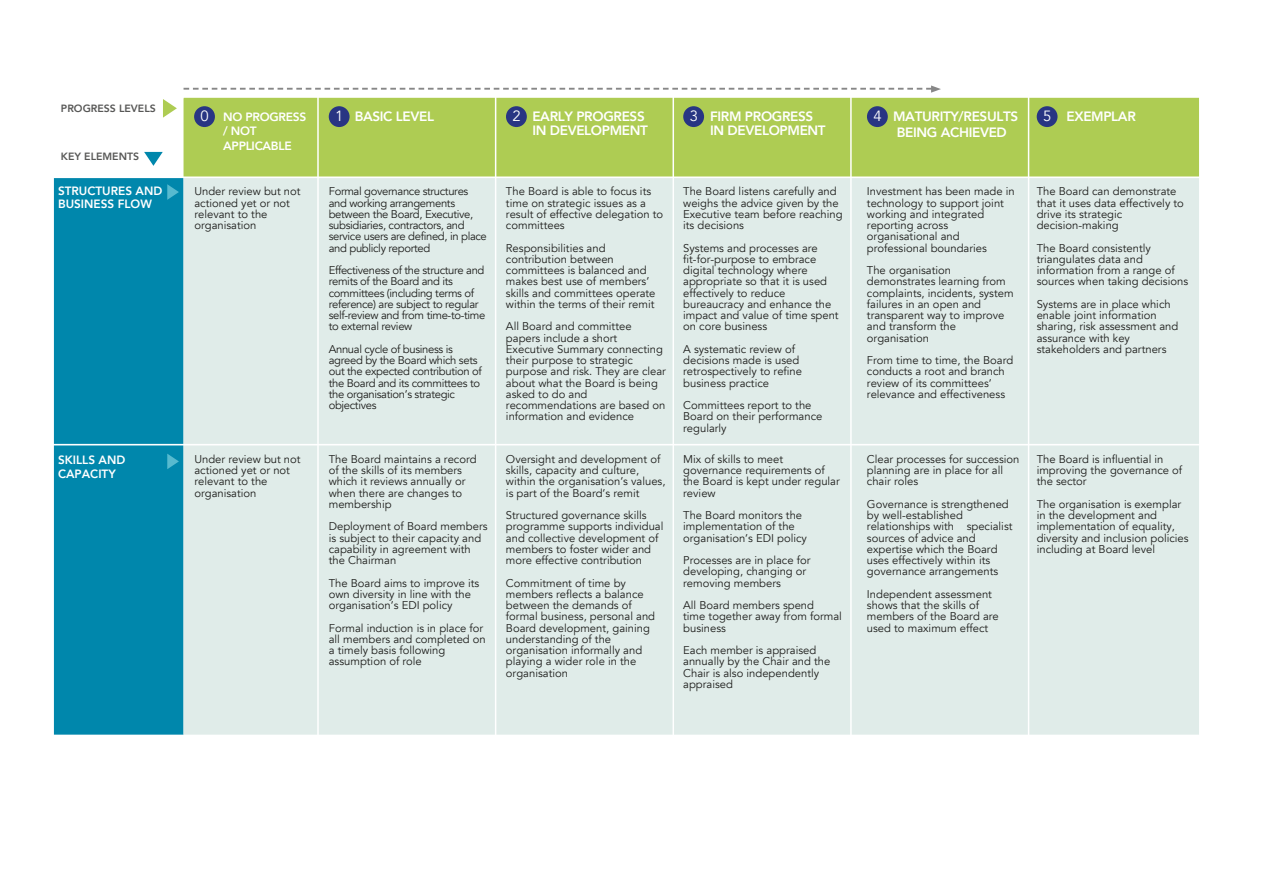
<style>
.page{position:relative;width:1263px;height:893px;background:#fff}
.page>*{position:absolute;margin:0;border:0;box-sizing:border-box;transform-origin:0 0}
.t1{font:14.85px "Avenir";color:#fff}
.t2{font:800 13.5px/13.5px "Avenir";letter-spacing:-.025em;color:#fff}
.t3{font:800 12px/13.5px "Avenir";color:#fff}
.t4{font:800 12px/14.4px "Avenir";letter-spacing:-.025em;color:#fff}
.t5{font:11.25px/11.2px "Avenir";color:#1d1d1b}
.t6{font:11.25px/11.2px "Avenir";letter-spacing:-.03em;color:#1d1d1b}
.t7{font:800 10.5px "Avenir";color:#575756}
.s1{font-weight:400;font-size:14.85px}
</style>
<div class="page">
<svg style="left:184px;top:85px;width:757px;height:8px"></svg>
<div style="left:184px;top:98px;width:1015px;height:78px;background:#aecc53"></div>
<div style="left:54px;top:178px;width:130px;height:557px;background:#0087ac"></div>
<div style="left:184px;top:178px;width:1015px;height:557px;background:#e0ece9"></div>
<hr style="left:495px;top:94px;width:1px;height:679px;background:#fff">
<hr style="left:317px;top:94px;width:2px;height:679px;background:#fff">
<hr style="left:672px;top:94px;width:2px;height:679px;background:#fff">
<hr style="left:850px;top:94px;width:2px;height:679px;background:#fff">
<hr style="left:1028px;top:87px;width:1px;height:698px;background:#fff">
<div style="left:194px;top:106px;width:21px;height:21px;background:#283583;border-radius:50%"></div>
<div style="left:329px;top:106px;width:21px;height:21px;background:#283583;border-radius:50%"></div>
<div style="left:506px;top:106px;width:21px;height:21px;background:#283583;border-radius:50%"></div>
<div style="left:683px;top:106px;width:21px;height:21px;background:#283583;border-radius:50%"></div>
<div style="left:867px;top:106px;width:21px;height:21px;background:#283583;border-radius:50%"></div>
<div style="left:1037px;top:106px;width:20px;height:21px;background:#283583;border-radius:50%"></div>
<svg style="left:163px;top:99px;width:14px;height:19px"></svg>
<svg style="left:144px;top:152px;width:19px;height:14px"></svg>
<svg style="left:167px;top:184px;width:12px;height:16px"></svg>
<hr style="left:46px;top:444px;width:1155px;height:1px;background:#fff">
<svg style="left:167px;top:454px;width:12px;height:15px"></svg>
<p class="t7" style="left:61px;top:100px;width:96px">PROGRESS LEVELS</p>
<p class="t7" style="left:61px;top:149px;width:80px">KEY ELEMENTS</p>
<p class="t3" style="left:58px;top:184px;width:106px">STRUCTURES AND<br>BUSINESS FLOW</p>
<p class="t3" style="left:58px;top:453px;width:69px">SKILLS AND<br>CAPACITY</p>
<h1 class="t1" style="left:201px;top:108px;width:10px">0</h1>
<p class="t2" style="left:335px;top:110px;width:100px"><span class="s1">1</span> BASIC LEVEL</p>
<p class="t2" style="left:532px;top:110px;width:117px">EARLY PROGRESS<br>IN DEVELOPMENT</p>
<h1 class="t1" style="left:512px;top:108px;width:10px">2</h1>
<p class="t2" style="left:710px;top:110px;width:117px">FIRM PROGRESS<br>IN DEVELOPMENT</p>
<h1 class="t1" style="left:690px;top:108px;width:10px">3</h1>
<p class="t2" style="left:893px;top:108px;width:127px;line-height:16.2px">MATURITY/RESULTS<br>BEING ACHIEVED</p>
<h1 class="t1" style="left:873px;top:108px;width:10px">4</h1>
<p class="t2" style="left:1043px;top:110px;width:94px"><span class="s1">5</span> EXEMPLAR</p>
<p class="t4" style="left:223px;top:110px;width:84px">NO PROGRESS / NOT<br>APPLICABLE</p>
<p class="t5" style="left:194px;top:186px;width:108px">Under review but not actioned yet or not relevant to the organisation</p>
<p class="t6" style="left:329px;top:186px;width:160px">Formal governance structures and working arrangements between the Board, Executive, subsidiaries, contractors, and service users are defined, in place and publicly reported</p>
<p class="t6" style="left:329px;top:265px;width:158px">Effectiveness of the structure and remits of the Board and its committees (including terms of reference) are subject to regular self-review and from time-to-time to external review</p>
<p class="t6" style="left:329px;top:344px;width:155px">Annual cycle of business is agreed by the Board which sets out the expected contribution of the Board and its committees to the organisation’s strategic objectives</p>
<p class="t5" style="left:194px;top:453px;width:108px">Under review but not actioned yet or not relevant to the organisation</p>
<p class="t5" style="left:329px;top:453px;width:149px">The Board maintains a record of the skills of its members which it reviews annually or when there are changes to membership</p>
<p class="t5" style="left:329px;top:521px;width:160px">Deployment of Board members is subject to their capacity and capability in agreement with the Chairman</p>
<p class="t5" style="left:329px;top:577px;width:152px">The Board aims to improve its own diversity in line with the organisation’s EDI policy</p>
<p class="t5" style="left:329px;top:622px;width:159px">Formal induction is in place for all members and completed on a timely basis following assumption of role</p>
<p class="t5" style="left:506px;top:186px;width:159px">The Board is able to focus its time on strategic issues as a result of effective delegation to committees</p>
<p class="t5" style="left:506px;top:242px;width:151px">Responsibilities and contribution between committees is balanced and makes best use of members’ skills and committees operate within the terms of their remit</p>
<p class="t5" style="left:506px;top:321px;width:162px">All Board and committee papers include a short<br>Executive Summary connecting their purpose to strategic purpose and risk. They are clear about what the Board is being asked to do and recommendations are based on information and evidence</p>
<p class="t5" style="left:506px;top:453px;width:161px">Oversight and development of skills, capacity and culture, within the organisation’s values, is part of the Board’s remit</p>
<p class="t5" style="left:506px;top:510px;width:159px">Structured governance skills programme supports individual and collective development of members to foster wider and more effective contribution</p>
<p class="t5" style="left:506px;top:577px;width:151px">Commitment of time by members reflects a balance between the demands of formal business, personal and<br>Board development, gaining understanding of the organisation informally and playing a wider role in the organisation</p>
<p class="t5" style="left:683px;top:186px;width:161px">The Board listens carefully and weighs the advice given by the<br>Executive team before reaching its decisions</p>
<p class="t5" style="left:683px;top:242px;width:157px">Systems and processes are fit-for-purpose to embrace digital technology where appropriate so that it is used effectively to reduce bureaucracy and enhance the impact and value of time spent on core business</p>
<p class="t5" style="left:683px;top:344px;width:120px">A systematic review of decisions made is used retrospectively to refine business practice</p>
<p class="t5" style="left:683px;top:400px;width:141px">Committees report to the<br>Board on their performance regularly</p>
<p class="t5" style="left:683px;top:453px;width:158px">Mix of skills to meet governance requirements of the Board is kept under regular review</p>
<p class="t5" style="left:683px;top:510px;width:125px">The Board monitors the implementation of the organisation’s EDI policy</p>
<p class="t5" style="left:683px;top:555px;width:129px">Processes are in place for developing, changing or removing members</p>
<p class="t5" style="left:683px;top:600px;width:160px">All Board members spend<br>time together away from formal business</p>
<p class="t5" style="left:683px;top:645px;width:149px">Each member is appraised annually by the Chair and the<br>Chair is also independently appraised</p>
<p class="t5" style="left:867px;top:186px;width:149px">Investment has been made in technology to support joint working and integrated reporting across organisational and professional boundaries</p>
<p class="t5" style="left:867px;top:265px;width:148px">The organisation demonstrates learning from complaints, incidents, system failures in an open and transparent way to improve and transform the organisation</p>
<p class="t5" style="left:867px;top:355px;width:148px">From time to time, the Board conducts a root and branch review of its committees’ relevance and effectiveness</p>
<p class="t5" style="left:1037px;top:186px;width:149px">The Board can demonstrate that it uses data effectively to drive its strategic decision-making</p>
<p class="t5" style="left:1037px;top:242px;width:153px">The Board consistently triangulates data and information from a range of sources when taking decisions</p>
<p class="t5" style="left:1037px;top:299px;width:143px">Systems are in place which enable joint information sharing, risk assessment and assurance with key stakeholders and partners</p>
<p class="t5" style="left:867px;top:453px;width:154px">Clear processes for succession planning are in place for all chair roles</p>
<p class="t5" style="left:867px;top:498px;width:147px">Governance is strengthened by well-established relationships with specialist sources of advice and expertise which the Board uses effectively within its governance arrangements</p>
<p class="t5" style="left:867px;top:588px;width:133px">Independent assessment shows that the skills of members of the Board are used to maximum effect</p>
<p class="t5" style="left:1037px;top:453px;width:147px">The Board is influential in improving the governance of the sector</p>
<p class="t5" style="left:1037px;top:498px;width:153px">The organisation is exemplar in the development and implementation of equality, diversity and inclusion policies including at Board level</p>
</div>
